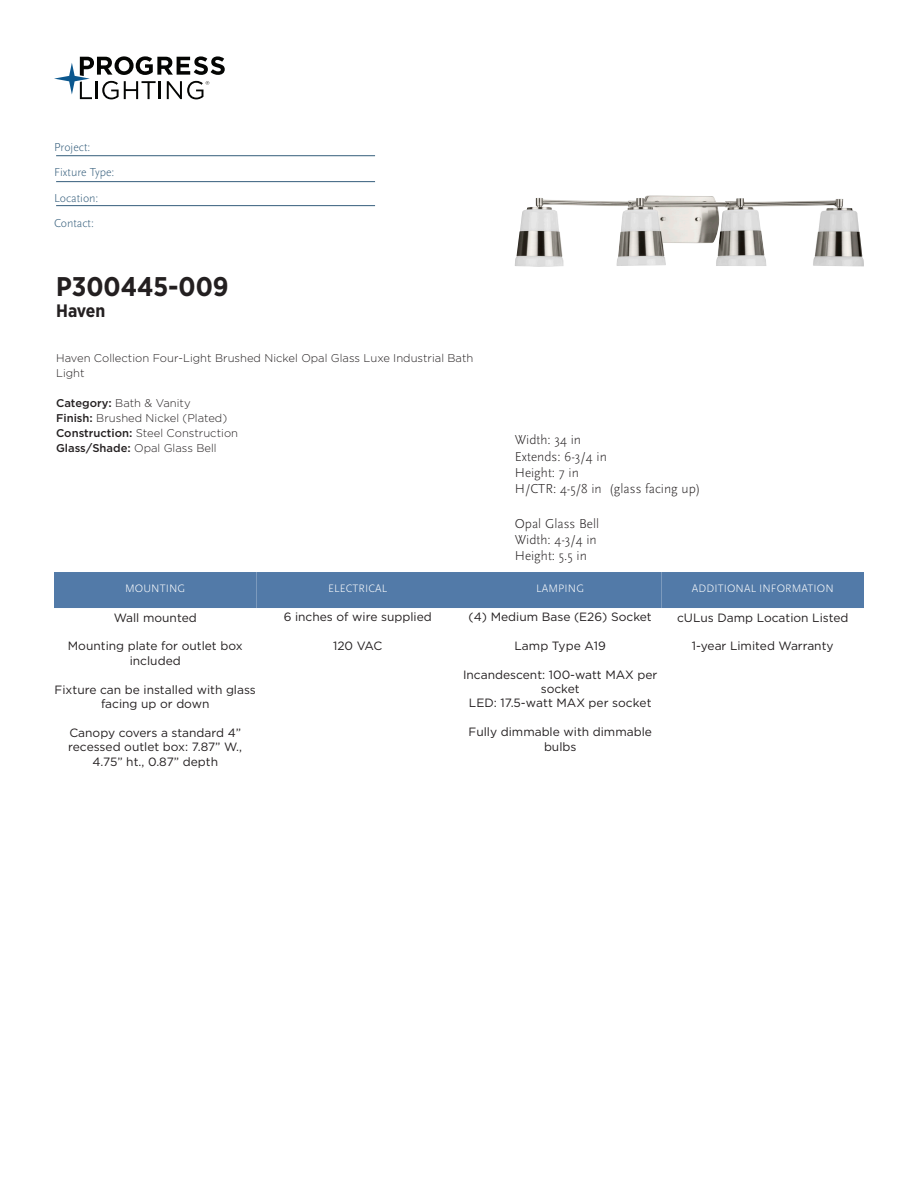
<style>
.page{position:relative;width:918px;height:1188px;background:#fff}
.page>*{position:absolute;margin:0;border:0;box-sizing:border-box;transform-origin:0 0}
.SKU{font:700 27px "Gotham Narrow";color:#231f20}
.Heading{font:700 18px "Gotham Narrow";letter-spacing:-.01em;color:#231f20}
.t1{font:300 13.5px "Scala Sans Pro";color:#231f20}
.Information{font:12px/14.4px "Gotham";color:#231f20;text-align:center}
.t2{font:300 12px "Scala Sans Pro";color:#345d7b}
.Description_body{font:300 11.25px/15px "Gotham";color:#231f20}
.Information-Heading{font:300 11.25px "Scala Sans Pro";letter-spacing:.01em;color:#fff}
.s1{font-weight:500}
</style>
<div class="page">
<svg style="left:54px;top:56px;width:171px;height:43px"></svg>
<hr style="left:56px;top:155px;width:319px;height:1px;background:#345d7b">
<hr style="left:56px;top:181px;width:319px;height:1px;background:#345d7b">
<hr style="left:56px;top:205px;width:319px;height:1px;background:#345d7b">
<img style="left:515px;top:195px;width:321px;height:72px">
<div style="left:54px;top:572px;width:202px;height:36px;background:#527aa8"></div>
<div style="left:256px;top:572px;width:203px;height:36px;background:#527aa8"></div>
<div style="left:459px;top:572px;width:203px;height:36px;background:#527aa8"></div>
<div style="left:662px;top:572px;width:202px;height:36px;background:#527aa8"></div>
<p class="t2" style="left:54px;top:140px;width:38px">Project:</p>
<p class="t2" style="left:54px;top:165px;width:62px">Fixture Type:</p>
<p class="t2" style="left:54px;top:191px;width:46px">Location:</p>
<p class="t2" style="left:54px;top:216px;width:42px">Contact:</p>
<p class="SKU" style="left:56px;top:269px;width:174px">P300445-009</p>
<p class="Heading" style="left:56px;top:299px;width:51px">Haven</p>
<p class="Description_body" style="left:56px;top:350px;width:419px">Haven Collection Four-Light Brushed Nickel Opal Glass Luxe Industrial Bath<br>Light</p>
<p class="Description_body" style="left:56px;top:395px;width:136px"><span class="s1">Category:</span> Bath &amp; Vanity</p>
<p class="Description_body" style="left:56px;top:410px;width:173px"><span class="s1">Finish:</span> Brushed Nickel (Plated)</p>
<p class="Description_body" style="left:56px;top:425px;width:183px"><span class="s1">Construction:</span> Steel Construction</p>
<p class="Description_body" style="left:56px;top:440px;width:162px"><span class="s1">Glass/Shade:</span> Opal Glass Bell</p>
<p class="t1" style="left:515px;top:432px;width:68px">Width: 34 in</p>
<p class="t1" style="left:515px;top:448px;width:94px">Extends: 6-3/4 in</p>
<p class="t1" style="left:515px;top:465px;width:66px">Height: 7 in</p>
<p class="t1" style="left:515px;top:481px;width:187px">H/CTR: 4-5/8 in (glass facing up)</p>
<p class="t1" style="left:515px;top:516px;width:86px">Opal Glass Bell</p>
<p class="t1" style="left:515px;top:532px;width:83px">Width: 4-3/4 in</p>
<p class="t1" style="left:515px;top:548px;width:74px">Height: 5.5 in</p>
<p class="Information-Heading" style="left:125px;top:582px;width:62px">MOUNTING</p>
<p class="Information" style="left:114px;top:610px;width:84px">Wall mounted</p>
<p class="Information" style="left:68px;top:639px;width:176px">Mounting plate for outlet box included</p>
<p class="Information" style="left:55px;top:682px;width:203px">Fixture can be installed with glass facing up or down</p>
<p class="Information" style="left:68px;top:725px;width:175px">Canopy covers a standard 4” recessed outlet box: 7.87” W.,<br>4.75” ht., 0.87” depth</p>
<p class="Information-Heading" style="left:328px;top:582px;width:61px">ELECTRICAL</p>
<p class="Information" style="left:284px;top:609px;width:150px">6 inches of wire supplied</p>
<p class="Information" style="left:333px;top:638px;width:51px">120 VAC</p>
<p class="Information-Heading" style="left:536px;top:582px;width:49px">LAMPING</p>
<p class="Information" style="left:469px;top:609px;width:185px">(4) Medium Base (E26) Socket</p>
<p class="Information" style="left:515px;top:638px;width:93px">Lamp Type A19</p>
<p class="Information" style="left:463px;top:667px;width:196px">Incandescent: 100-watt MAX per socket<br>LED: 17.5-watt MAX per socket</p>
<p class="Information" style="left:469px;top:725px;width:185px">Fully dimmable with dimmable bulbs</p>
<p class="Information-Heading" style="left:692px;top:582px;width:143px">ADDITIONAL INFORMATION</p>
<p class="Information" style="left:677px;top:610px;width:173px">cULus Damp Location Listed</p>
<p class="Information" style="left:692px;top:639px;width:143px">1-year Limited Warranty</p>
</div>
